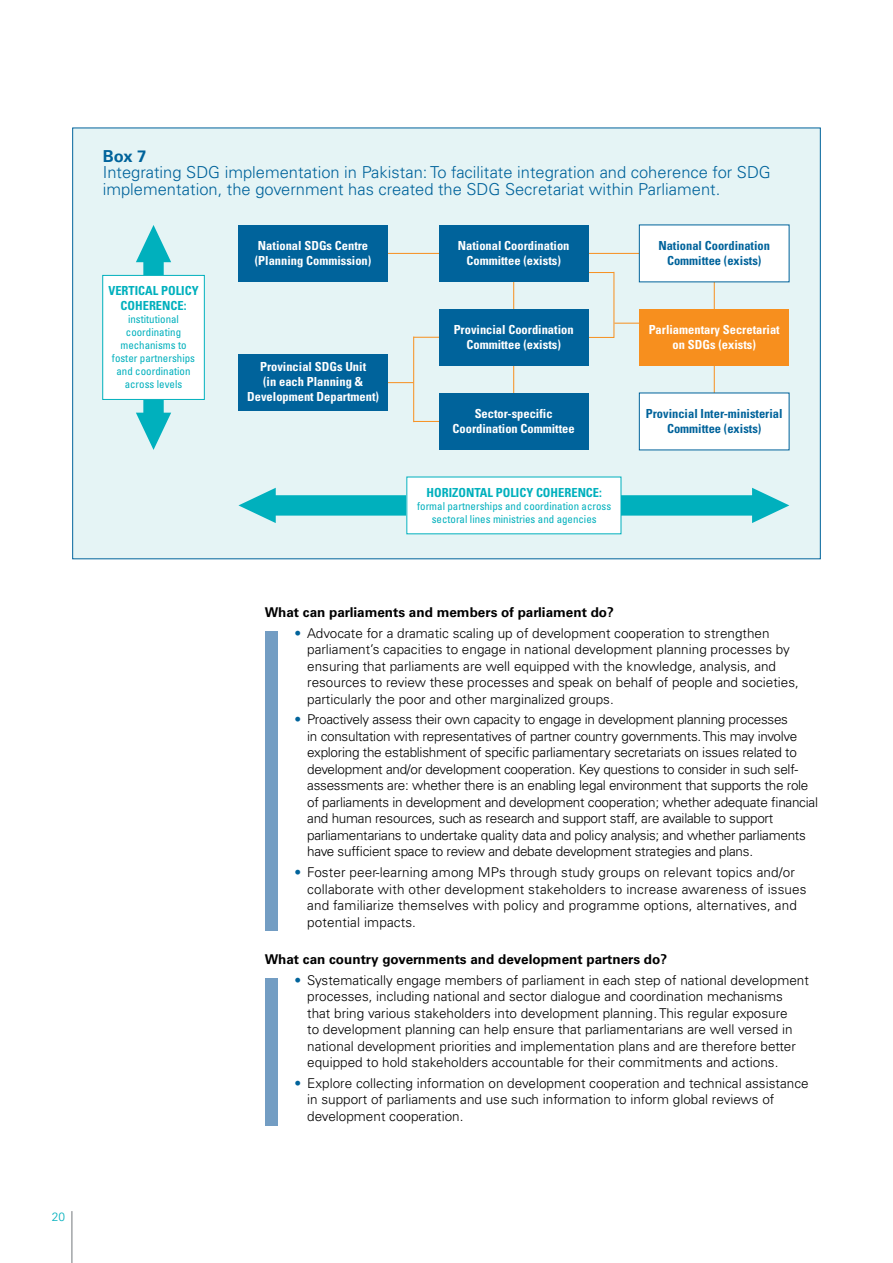
<style>
.page{position:relative;width:893px;height:1263px;background:#fff}
.page>*{position:absolute;margin:0;border:0;box-sizing:border-box;transform-origin:0 0}
.t1{font:300 16.5px/16.5px "Univers";color:#00639b}
.t2{font:700 16.5px "Univers";color:#00639b}
.t3{font:300 13.5px/16.5px "Univers";color:#000}
.t4{font:300 13.5px/16.5px "Univers";letter-spacing:-.02em;color:#000}
.t5{font:700 13.5px "Univers";color:#000}
.t6{font:700 condensed 12.45px/15px "Univers";color:#fff;text-align:center}
.t7{font:700 condensed 12.45px/15px "Univers";color:#00639b;text-align:center}
.t8{font:700 condensed 12.45px/15px "Univers";color:#00b0bd;text-align:center}
.t9{font:300 12px "Univers";color:#00b0bd}
.t10{font:condensed 10.95px/13px "Univers";color:#00b0bd;text-align:center}
.s1{color:#00639b}
</style>
<div class="page">
<hr style="left:72px;top:1211px;width:1px;height:52px;background:#72777b">
<div style="left:73px;top:128px;width:747px;height:431px;background:#e5f4f5"></div>
<hr style="left:413px;top:337px;width:1px;height:85px;background:#f78f1e">
<hr style="left:513px;top:278px;width:1px;height:85px;background:#f78f1e">
<hr style="left:513px;top:363px;width:1px;height:85px;background:#f78f1e">
<hr style="left:714px;top:278px;width:1px;height:85px;background:#f78f1e">
<hr style="left:714px;top:363px;width:1px;height:85px;background:#f78f1e">
<hr style="left:384px;top:253px;width:62px;height:1px;background:#f78f1e">
<hr style="left:586px;top:253px;width:63px;height:1px;background:#f78f1e">
<hr style="left:414px;top:337px;width:62px;height:1px;background:#f78f1e">
<hr style="left:414px;top:421px;width:62px;height:1px;background:#f78f1e">
<hr style="left:351px;top:382px;width:62px;height:1px;background:#f78f1e">
<hr style="left:614px;top:323px;width:63px;height:1px;background:#f78f1e">
<svg style="left:588px;top:271px;width:27px;height:67px"></svg>
<svg style="left:136px;top:225px;width:35px;height:225px"></svg>
<svg style="left:238px;top:488px;width:551px;height:35px"></svg>
<div style="left:407px;top:477px;width:214px;height:57px;background:#fff"></div>
<div style="left:103px;top:275px;width:101px;height:124px;background:#fff"></div>
<div style="left:102px;top:275px;width:103px;height:125px;border:1px solid #00b0bd"></div>
<div style="left:238px;top:225px;width:150px;height:57px;background:#00639b"></div>
<div style="left:439px;top:225px;width:149px;height:57px;background:#00639b"></div>
<div style="left:639px;top:225px;width:150px;height:57px;background:#fff"></div>
<div style="left:639px;top:393px;width:150px;height:57px;background:#fff"></div>
<div style="left:439px;top:309px;width:149px;height:57px;background:#00639b"></div>
<div style="left:639px;top:309px;width:150px;height:57px;background:#f78f1e"></div>
<div style="left:439px;top:393px;width:149px;height:57px;background:#00639b"></div>
<div style="left:238px;top:354px;width:150px;height:57px;background:#00639b"></div>
<div style="left:265px;top:631px;width:12px;height:300px;background:#739dc3"></div>
<div style="left:265px;top:978px;width:12px;height:148px;background:#739dc3"></div>
<p class="t9" style="left:52px;top:1209px;width:15px">20</p>
<p class="t2" style="left:103px;top:146px;width:45px">Box 7</p>
<p class="t1" style="left:103px;top:164px;width:669px">Integrating SDG implementation in Pakistan: To facilitate integration and coherence for SDG implementation, the government has created the SDG Secretariat within Parliament.</p>
<p class="t8" style="left:108px;top:283px;width:92px">VERTICAL POLICY<br>COHERENCE:</p>
<p class="t10" style="left:112px;top:312px;width:85px">institutional coordinating mechanisms to foster partnerships and coordination across levels</p>
<p class="t6" style="left:255px;top:238px;width:118px;text-align:left">National SDGs Centre (Planning Commission)</p>
<p class="t6" style="left:458px;top:238px;width:113px">National Coordination<br>Committee (exists)</p>
<p class="t7" style="left:658px;top:238px;width:113px">National Coordination<br>Committee (exists)</p>
<p class="t6" style="left:247px;top:359px;width:133px">Provincial SDGs Unit<br>(in each Planning &amp;<br>Development Department)</p>
<p class="t6" style="left:454px;top:322px;width:121px">Provincial Coordination<br>Committee (exists)</p>
<p class="t6" style="left:649px;top:322px;width:133px">Parliamentary Secretariat on SDGs (exists)</p>
<p class="t6" style="left:453px;top:406px;width:124px">Sector-specific<br>Coordination Committee</p>
<p class="t8" style="left:427px;top:485px;width:177px">HORIZONTAL POLICY COHERENCE:</p>
<p class="t10" style="left:417px;top:500px;width:196px">formal partnerships and coordination across sectoral lines ministries and agencies</p>
<p class="t7" style="left:646px;top:406px;width:138px">Provincial Inter-ministerial<br>Committee (exists)</p>
<p class="t5" style="left:265px;top:604px;width:351px">What can parliaments and members of parliament do?</p>
<p class="t3" style="left:307px;top:624px;width:493px;text-indent:-13px"><span class="s1">•</span> Advocate for a dramatic scaling up of development cooperation to strengthen parliament’s capacities to engage in national development planning processes by ensuring that parliaments are well equipped with the knowledge, analysis, and resources to review these processes and speak on behalf of people and societies, particularly the poor and other marginalized groups.</p>
<p class="t4" style="left:307px;top:711px;width:512px;text-indent:-13px"><span class="s1">•</span> Proactively assess their own capacity to engage in development planning processes<br>in consultation with representatives of partner country governments. This may involve exploring the establishment of specific parliamentary secretariats on issues related to development and/or development cooperation. Key questions to consider in such self&shy;assessments are: whether there is an enabling legal environment that supports the role of parliaments in development and development cooperation; whether adequate financial and human resources, such as research and support staff, are available to support parliamentarians to undertake quality data and policy analysis; and whether parliaments have sufficient space to review and debate development strategies and plans.</p>
<p class="t3" style="left:307px;top:864px;width:501px;text-indent:-13px"><span class="s1">•</span> Foster peer-learning among MPs through study groups on relevant topics and/or collaborate with other development stakeholders to increase awareness of issues and familiarize themselves with policy and programme options, alternatives, and potential impacts.</p>
<p class="t5" style="left:265px;top:951px;width:404px">What can country governments and development partners do?</p>
<p class="t3" style="left:307px;top:971px;width:503px;text-indent:-13px"><span class="s1">•</span> Systematically engage members of parliament in each step of national development processes, including national and sector dialogue and coordination mechanisms that bring various stakeholders into development planning. This regular exposure<br>to development planning can help ensure that parliamentarians are well versed in national development priorities and implementation plans and are therefore better equipped to hold stakeholders accountable for their commitments and actions.</p>
<p class="t3" style="left:307px;top:1075px;width:503px;text-indent:-13px"><span class="s1">•</span> Explore collecting information on development cooperation and technical assistance in support of parliaments and use such information to inform global reviews of development cooperation.</p>
</div>
